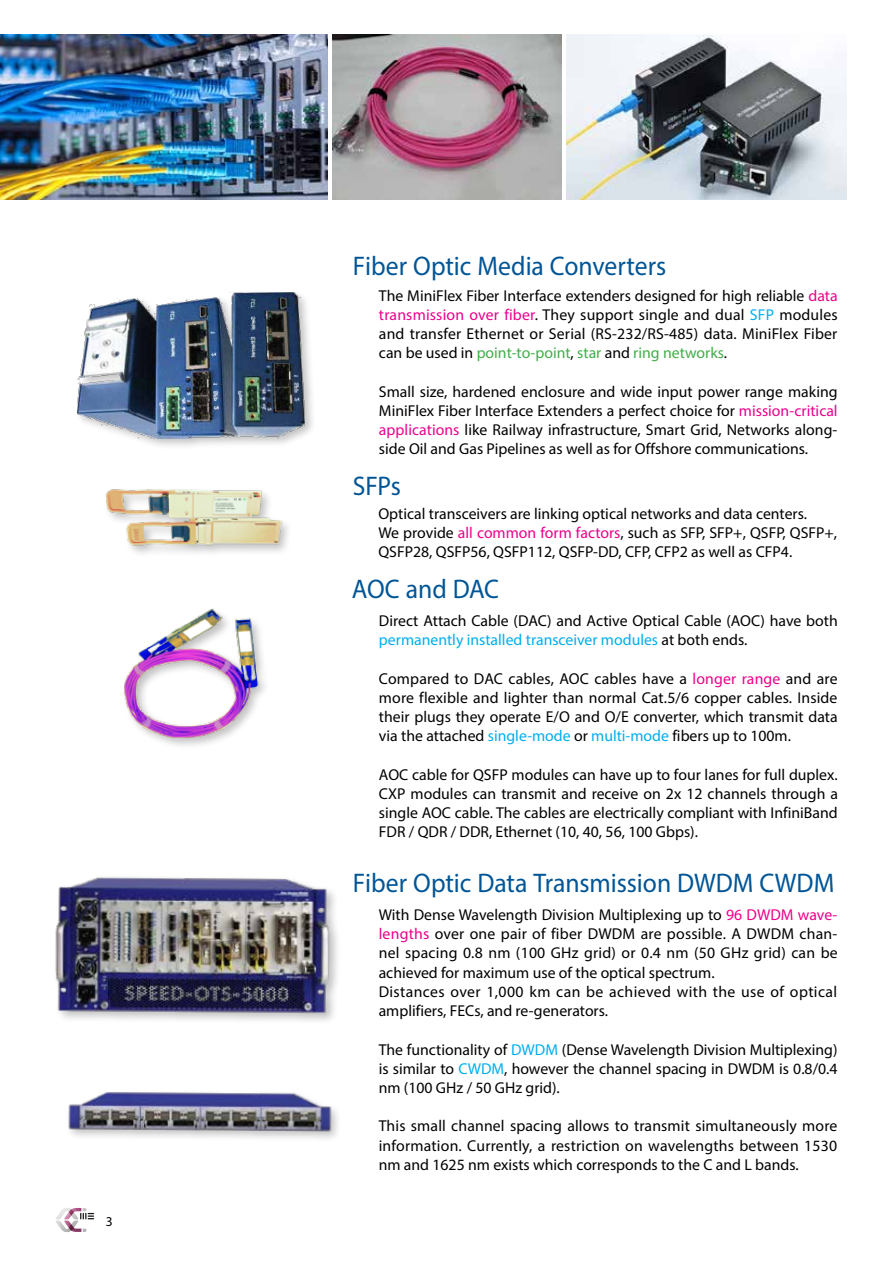
<style>
.page{position:relative;width:893px;height:1263px;background:#fff}
.page>*{position:absolute;margin:0;border:0;box-sizing:border-box;transform-origin:0 0}
.t1{font:27px "Myriad Pro";color:#005596;scale:.95 1}
.t2{font:15.75px/19.2px "Myriad Pro";color:#000;text-align:justify}
.t3{font:13.5px "Myriad Pro";color:#000}
.s1{color:#ec008c}
.s2{color:#00aeef}
.s3{color:#41ad49}
</style>
<div class="page">
<img style="left:78px;top:1208px;width:3px;height:24px">
<img style="left:56px;top:1208px;width:22px;height:24px">
<svg style="left:69px;top:1209px;width:5px;height:7px"></svg>
<svg style="left:69px;top:1224px;width:5px;height:7px"></svg>
<svg style="left:83px;top:1228px;width:4px;height:4px"></svg>
<svg style="left:80px;top:1208px;width:14px;height:11px"></svg>
<img style="left:0;top:34px;width:327px;height:166px">
<img style="left:332px;top:34px;width:229px;height:166px">
<img style="left:566px;top:34px;width:281px;height:166px">
<div style="left:74px;top:289px;width:243px;height:162px;background:#000;opacity:.25"></div>
<img style="left:78px;top:293px;width:227px;height:145px">
<img style="left:106px;top:489px;width:182px;height:65px">
<div style="left:121px;top:607px;width:149px;height:143px;background:#000;opacity:.25"></div>
<img style="left:121px;top:608px;width:149px;height:130px">
<img style="left:68px;top:1092px;width:269px;height:44px">
<div style="left:53px;top:874px;width:288px;height:152px;background:#000;opacity:.25"></div>
<img style="left:53px;top:876px;width:280px;height:141px">
<p class="t3" style="left:106px;top:1213px;width:8px">3</p>
<h1 class="t1" style="left:353px;top:250px;width:331px">Fiber Optic Media Converters</h1>
<p class="t2" style="left:379px;top:286px;width:460px">The MiniFlex Fiber Interface extenders designed for high reliable <span class="s1">data transmission over fiber</span>. They support single and dual <span class="s2">SFP</span> modules and transfer Ethernet or Serial (RS-232/RS-485) data. MiniFlex Fiber can be used in <span class="s3">point-to-point</span>, <span class="s3">star</span> and <span class="s3">ring networks</span>.</p>
<p class="t2" style="left:379px;top:382px;width:460px">Small size, hardened enclosure and wide input power range making MiniFlex Fiber Interface Extenders a perfect choice for <span class="s1">mission-critical applications</span> like Railway infrastructure, Smart Grid, Networks along&shy;side Oil and Gas Pipelines as well as for Offshore communications.</p>
<h1 class="t1" style="left:353px;top:470px;width:52px">SFPs</h1>
<p class="t2" style="left:378px;top:504px;width:460px;text-align:left">Optical transceivers are linking optical networks and data centers.<br>We provide <span class="s1">all common form factors</span>, such as SFP, SFP+, QSFP, QSFP+,<br>QSFP28, QSFP56, QSFP112, QSFP-DD, CFP, CFP2 as well as CFP4.</p>
<h1 class="t1" style="left:352px;top:573px;width:156px">AOC and DAC</h1>
<p class="t2" style="left:379px;top:611px;width:460px">Direct Attach Cable (DAC) and Active Optical Cable (AOC) have both <span class="s2">permanently installed transceiver modules</span> at both ends.</p>
<p class="t2" style="left:379px;top:668px;width:460px">Compared to DAC cables, AOC cables have a <span class="s1">longer range</span> and are more flexible and lighter than normal Cat.5/6 copper cables. Inside their plugs they operate E/O and O/E converter, which transmit data via the attached <span class="s2">single-mode</span> or <span class="s2">multi-mode</span> fibers up to 100m.</p>
<p class="t2" style="left:379px;top:764px;width:461px">AOC cable for QSFP modules can have up to four lanes for full duplex.<br>CXP modules can transmit and receive on 2x 12 channels through a single AOC cable. The cables are electrically compliant with InfiniBand FDR / QDR / DDR, Ethernet (10, 40, 56, 100 Gbps).</p>
<h1 class="t1" style="left:353px;top:866px;width:508px">Fiber Optic Data Transmission DWDM CWDM</h1>
<p class="t2" style="left:379px;top:905px;width:461px;text-align:left">With Dense Wavelength Division Multiplexing up to <span class="s1">96 DWDM wave&shy;lengths</span> over one pair of fiber DWDM are possible. A DWDM chan&shy;nel spacing 0.8 nm (100 GHz grid) or 0.4 nm (50 GHz grid) can be achieved for maximum use of the optical spectrum.<br>Distances over 1,000 km can be achieved with the use of optical amplifiers, FECs, and re-generators.</p>
<p class="t2" style="left:379px;top:1039px;width:460px">The functionality of <span class="s2">DWDM</span> (Dense Wavelength Division Multiplexing) is similar to <span class="s2">CWDM</span>, however the channel spacing in DWDM is 0.8/0.4 nm (100 GHz / 50 GHz grid).</p>
<p class="t2" style="left:379px;top:1116px;width:460px">This small channel spacing allows to transmit simultaneously more information. Currently, a restriction on wavelengths between 1530 nm and 1625 nm exists which corresponds to the C and L bands.</p>
</div>
